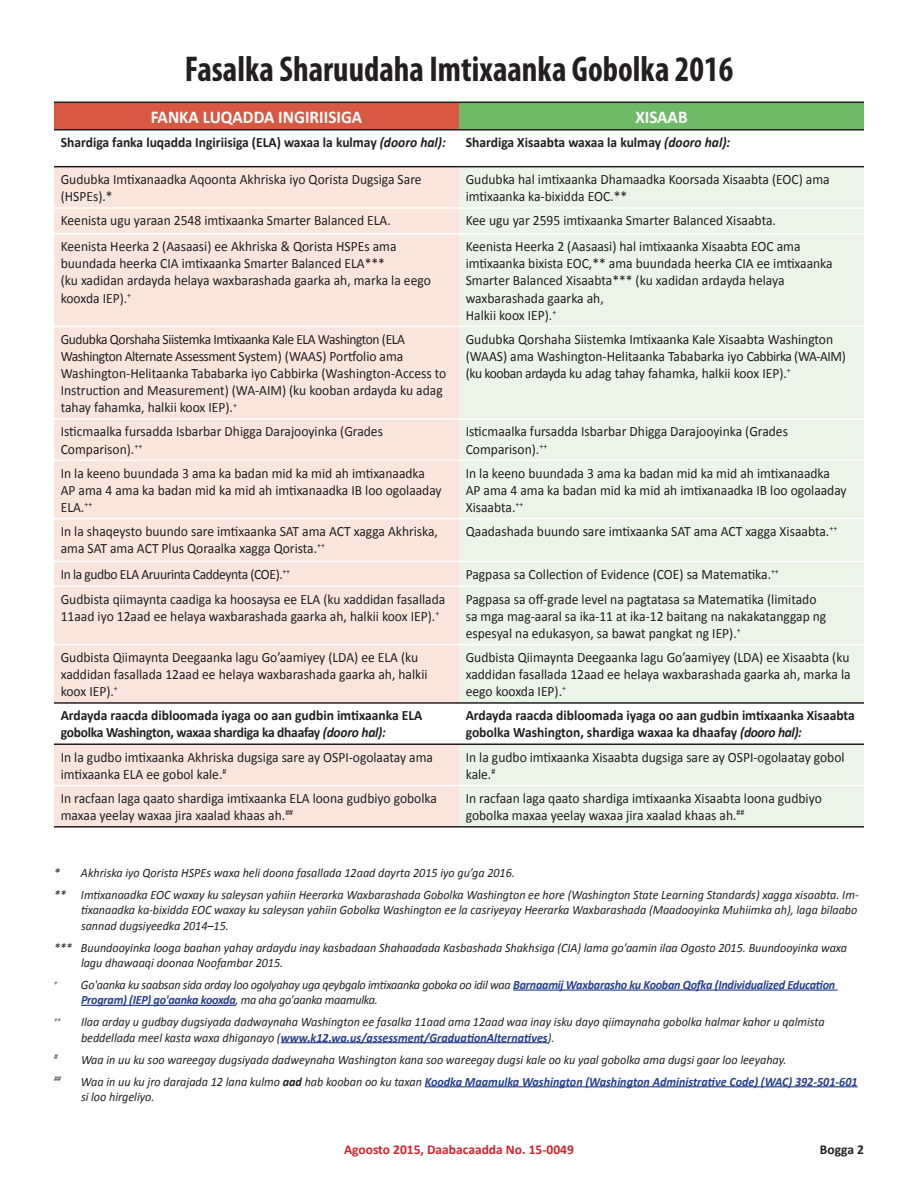
<style>
.page{position:relative;width:918px;height:1188px;background:#fff}
.page>*{position:absolute;margin:0;border:0;box-sizing:border-box;transform-origin:0 0}
.t1{font:700 condensed 36px "Myriad Pro";color:#231f20;scale:.95 1}
.t2{font:700 18px "Calibri";color:#fff;scale:.95 1}
.t3{font:14.25px/17.1px "Calibri";color:#231f20;scale:.95 1}
.t4{font:700 14.25px/17.1px "Calibri";color:#231f20;scale:.95 1}
.t5{font:14.25px "Calibri";letter-spacing:-.03em;color:#231f20;scale:.95 1}
.t6{font:700 13.5px "Calibri";color:#d1232a}
.t7{font:700 13.5px "Calibri";color:#231f20}
.t8{font:italic 12.75px/15.3px "Calibri";color:#231f20;scale:.95 1}
.t9{font:italic 12.75px/15.3px "Calibri";letter-spacing:-.02em;color:#231f20;scale:.95 1}
.t10{font:italic 700 12.75px/15.3px "Calibri";color:#253f8e;scale:.95 1}
.t11{font:italic 7.5px "Calibri";color:#231f20;scale:.95 1}
.s1{font-style:italic}
.s2{font-weight:700;color:#253f8e}
.s3{font-weight:400;color:#231f20}
.s4{color:#231f20}
</style>
<div class="page">
<div style="left:54px;top:102px;width:405px;height:28px;background:#d95842"></div>
<div style="left:459px;top:102px;width:405px;height:28px;background:#6eba66"></div>
<svg style="left:54px;top:165px;width:810px;height:1px"></svg>
<svg style="left:54px;top:167px;width:405px;height:659px;fill:#f9e5dc"></svg>
<div style="left:459px;top:167px;width:405px;height:659px;background:#eaf4e7"></div>
<hr style="left:54px;top:207px;width:405px;height:2px;background:#fff">
<hr style="left:459px;top:207px;width:405px;height:2px;background:#fff">
<hr style="left:54px;top:166px;width:405px;height:1px;background:#231f20">
<hr style="left:459px;top:166px;width:405px;height:1px;background:#231f20">
<hr style="left:54px;top:102px;width:405px;height:1px;background:#231f20">
<hr style="left:459px;top:102px;width:405px;height:1px;background:#231f20">
<hr style="left:54px;top:129px;width:405px;height:2px;background:#231f20">
<hr style="left:459px;top:129px;width:405px;height:2px;background:#231f20">
<hr style="left:54px;top:702px;width:405px;height:2px;background:#231f20">
<hr style="left:459px;top:702px;width:405px;height:2px;background:#231f20">
<hr style="left:54px;top:743px;width:405px;height:2px;background:#231f20">
<hr style="left:459px;top:743px;width:405px;height:2px;background:#231f20">
<hr style="left:54px;top:785px;width:405px;height:1px;background:#fff">
<hr style="left:459px;top:785px;width:405px;height:1px;background:#fff">
<hr style="left:54px;top:826px;width:405px;height:2px;background:#231f20">
<hr style="left:459px;top:826px;width:405px;height:2px;background:#231f20">
<hr style="left:54px;top:233px;width:405px;height:2px;background:#fff">
<hr style="left:459px;top:233px;width:405px;height:2px;background:#fff">
<hr style="left:54px;top:326px;width:405px;height:1px;background:#fff">
<hr style="left:459px;top:326px;width:405px;height:1px;background:#fff">
<hr style="left:54px;top:418px;width:405px;height:2px;background:#fff">
<hr style="left:459px;top:418px;width:405px;height:2px;background:#fff">
<hr style="left:54px;top:460px;width:405px;height:1px;background:#fff">
<hr style="left:459px;top:460px;width:405px;height:1px;background:#fff">
<hr style="left:54px;top:518px;width:405px;height:1px;background:#fff">
<hr style="left:459px;top:518px;width:405px;height:1px;background:#fff">
<hr style="left:54px;top:561px;width:405px;height:1px;background:#fff">
<hr style="left:459px;top:561px;width:405px;height:1px;background:#fff">
<hr style="left:54px;top:585px;width:405px;height:2px;background:#fff">
<hr style="left:459px;top:585px;width:405px;height:2px;background:#fff">
<hr style="left:54px;top:644px;width:405px;height:1px;background:#fff">
<hr style="left:459px;top:644px;width:405px;height:1px;background:#fff">
<hr style="left:513px;top:989px;width:325px;height:2px;background:#253f8e">
<hr style="left:81px;top:1005px;width:155px;height:1px;background:#253f8e">
<hr style="left:281px;top:1042px;width:267px;height:1px;background:#253f8e">
<hr style="left:425px;top:1086px;width:433px;height:1px;background:#253f8e">
<p class="t1" style="left:185px;top:47px;width:579px">Fasalka Sharuudaha Imtixaanka Gobolka 2016</p>
<p class="t2" style="left:151px;top:105px;width:224px">FANKA LUQADDA INGIRIISIGA</p>
<p class="t2" style="left:635px;top:105px;width:56px">XISAAB</p>
<p class="t4" style="left:61px;top:134px;width:407px">Shardiga fanka luqadda Ingiriisiga (ELA) waxaa la kulmay <span class="s1">(dooro hal):</span></p>
<p class="t4" style="left:466px;top:134px;width:280px">Shardiga Xisaabta waxaa la kulmay <span class="s1">(dooro hal):</span></p>
<p class="t3" style="left:61px;top:171px;width:381px">Gudubka Imtixanaadka Aqoonta Akhriska iyo Qorista Dugsiga Sare (HSPEs).*</p>
<p class="t3" style="left:466px;top:171px;width:385px">Gudubka hal imtixaanka Dhamaadka Koorsada Xisaabta (EOC) ama imtixaanka ka-bixidda EOC.**</p>
<p class="t3" style="left:61px;top:212px;width:349px">Keenista ugu yaraan 2548 imtixaanka Smarter Balanced ELA.</p>
<p class="t3" style="left:466px;top:212px;width:328px">Kee ugu yar 2595 imtixaanka Smarter Balanced Xisaabta.</p>
<p class="t3" style="left:61px;top:238px;width:391px">Keenista Heerka 2 (Aasaasi) ee Akhriska &amp; Qorista HSPEs ama buundada heerka CIA imtixaanka Smarter Balanced ELA***<br>(ku xadidan ardayda helaya waxbarashada gaarka ah, marka la eego kooxda IEP).<sup>+</sup></p>
<p class="t3" style="left:466px;top:238px;width:388px">Keenista Heerka 2 (Aasaasi) hal imtixaanka Xisaabta EOC ama imtixaanka bixista EOC,** ama buundada heerka CIA ee imtixaanka Smarter Balanced Xisaabta*** (ku xadidan ardayda helaya waxbarashada gaarka ah,<br>Halkii koox IEP).<sup>+</sup></p>
<p class="t3" style="left:61px;top:331px;width:408px">Gudubka Qorshaha Siistemka Imtixaanka Kale ELA Washington (ELA Washington Alternate Assessment System) (WAAS) Portfolio ama Washington-Helitaanka Tababarka iyo Cabbirka (Washington-Access to Instruction and Measurement) (WA-AIM) (ku kooban ardayda ku adag tahay fahamka, halkii koox IEP).<sup>+</sup></p>
<p class="t3" style="left:466px;top:331px;width:402px">Gudubka Qorshaha Siistemka Imtixaanka Kale Xisaabta Washington (WAAS) ama Washington-Helitaanka Tababarka iyo Cabbirka (WA-AIM) (ku kooban ardayda ku adag tahay fahamka, halkii koox IEP).<sup>+</sup></p>
<p class="t3" style="left:61px;top:423px;width:341px">Isticmaalka fursadda Isbarbar Dhigga Darajooyinka (Grades<br>Comparison).<sup>++</sup></p>
<p class="t3" style="left:466px;top:423px;width:341px">Isticmaalka fursadda Isbarbar Dhigga Darajooyinka (Grades<br>Comparison).<sup>++</sup></p>
<p class="t3" style="left:61px;top:465px;width:403px">In la keeno buundada 3 ama ka badan mid ka mid ah imtixanaadka<br>AP ama 4 ama ka badan mid ka mid ah imtixanaadka IB loo ogolaaday<br>ELA.<sup>++</sup></p>
<p class="t3" style="left:466px;top:465px;width:403px">In la keeno buundada 3 ama ka badan mid ka mid ah imtixanaadka<br>AP ama 4 ama ka badan mid ka mid ah imtixanaadka IB loo ogolaaday<br>Xisaabta.<sup>++</sup></p>
<p class="t3" style="left:61px;top:523px;width:399px">In la shaqeysto buundo sare imtixaanka SAT ama ACT xagga Akhriska, ama SAT ama ACT Plus Qoraalka xagga Qorista.<sup>++</sup></p>
<p class="t3" style="left:466px;top:523px;width:393px">Qaadashada buundo sare imtixaanka SAT ama ACT xagga Xisaabta.<sup>++</sup></p>
<p class="t5" style="left:61px;top:565px;width:243px">In la gudbo ELA Aruurinta Caddeynta (COE).<sup>++</sup></p>
<p class="t3" style="left:466px;top:566px;width:331px">Pagpasa sa Collection of Evidence (COE) sa Matematika.<sup>++</sup></p>
<p class="t3" style="left:61px;top:590px;width:406px">Gudbista qiimaynta caadiga ka hoosaysa ee ELA (ku xaddidan fasallada<br>11aad iyo 12aad ee helaya waxbarashada gaarka ah, halkii koox IEP).<sup>+</sup></p>
<p class="t3" style="left:466px;top:590px;width:381px">Pagpasa sa off-grade level na pagtatasa sa Matematika (limitado sa mga mag-aaral sa ika-11 at ika-12 baitang na nakakatanggap ng espesyal na edukasyon, sa bawat pangkat ng IEP).<sup>+</sup></p>
<p class="t3" style="left:61px;top:649px;width:388px">Gudbista Qiimaynta Deegaanka lagu Go’aamiyey (LDA) ee ELA (ku xaddidan fasallada 12aad ee helaya waxbarashada gaarka ah, halkii koox IEP).<sup>+</sup></p>
<p class="t3" style="left:466px;top:649px;width:407px;text-align:justify">Gudbista Qiimaynta Deegaanka lagu Go’aamiyey (LDA) ee Xisaabta (ku xaddidan fasallada 12aad ee helaya waxbarashada gaarka ah, marka la eego kooxda IEP).<sup>+</sup></p>
<p class="t4" style="left:61px;top:707px;width:382px">Ardayda raacda dibloomada iyaga oo aan gudbin imtixaanka ELA gobolka Washington, waxaa shardiga ka dhaafay <span class="s1">(dooro hal):</span></p>
<p class="t4" style="left:466px;top:707px;width:411px">Ardayda raacda dibloomada iyaga oo aan gudbin imtixaanka Xisaabta gobolka Washington, shardiga waxaa ka dhaafay <span class="s1">(dooro hal):</span></p>
<p class="t3" style="left:61px;top:748px;width:393px">In la gudbo imtixaanka Akhriska dugsiga sare ay OSPI-ogolaatay ama imtixaanka ELA ee gobol kale.<sup>#</sup></p>
<p class="t3" style="left:466px;top:748px;width:400px">In la gudbo imtixaanka Xisaabta dugsiga sare ay OSPI-ogolaatay gobol kale.<sup>#</sup></p>
<p class="t3" style="left:61px;top:790px;width:397px">In racfaan laga qaato shardiga imtixaanka ELA loona gudbiyo gobolka maxaa yeelay waxaa jira xaalad khaas ah.<sup>##</sup></p>
<p class="t3" style="left:466px;top:790px;width:376px">In racfaan laga qaato shardiga imtixaanka Xisaabta loona gudbiyo gobolka maxaa yeelay waxaa jira xaalad khaas ah.<sup>##</sup></p>
<p class="t8" style="left:54px;top:865px;width:487px">* Akhriska iyo Qorista HSPEs waxa heli doona fasallada 12aad dayrta 2015 iyo gu’ga 2016.</p>
<p class="t8" style="left:81px;top:887px;width:820px;text-align:justify;text-indent:-27px">** Imtixanaadka EOC waxay ku saleysan yahiin Heerarka Waxbarashada Gobolka Washington ee hore (Washington State Learning Standards) xagga xisaabta. Im&shy;tixanaadka ka-bixidda EOC waxay ku saleysan yahiin Gobolka Washington ee la casriyeyay Heerarka Waxbarashada (Maadooyinka Muhiimka ah), laga bilaabo sannad dugsiyeedka 2014–15.</p>
<p class="t8" style="left:81px;top:939px;width:808px;text-indent:-27px">*** Buundooyinka looga baahan yahay ardaydu inay kasbadaan Shahaadada Kasbashada Shakhsiga (CIA) lama go’aamin ilaa Ogosto 2015. Buundooyinka waxa lagu dhawaaqi doonaa Noofambar 2015.</p>
<p class="t11" style="left:54px;top:977px;width:5px">+</p>
<p class="t9" style="left:81px;top:977px;width:796px">Go'aanka ku saabsan sida arday loo ogolyahay uga qeybgalo imtixaanka goboka oo idil waa <span class="s2">Barnaamij Waxbarasho ku Kooban Qofka (Individualized Education<br>Program) (IEP) go'aanka kooxda</span>, ma aha go'aanka maamulka.</p>
<p class="t11" style="left:54px;top:1014px;width:9px">++</p>
<p class="t8" style="left:81px;top:1014px;width:784px">Ilaa arday u gudbay dugsiyada dadwaynaha Washington ee fasalka 11aad ama 12aad waa inay isku dayo qiimaynaha gobolka halmar kahor u qalmista beddellada meel kasta waxa dhiganayo (<span class="s2">www.k12.wa.us/assessment/GraduationAlternatives</span>).</p>
<p class="t11" style="left:54px;top:1052px;width:5px">#</p>
<p class="t8" style="left:81px;top:1051px;width:744px">Waa in uu ku soo wareegay dugsiyada dadweynaha Washington kana soo wareegay dugsi kale oo ku yaal gobolka ama dugsi gaar loo leeyahay.</p>
<p class="t11" style="left:54px;top:1074px;width:9px">##</p>
<p class="t10" style="left:81px;top:1074px;width:819px"><span class="s3">Waa in uu ku jro darajada 12 lana kulmo</span> <span class="s4">aad</span> <span class="s3">hab kooban oo ku taxan</span> Koodka Maamulka Washington (Washington Administrative Code) (WAC) 392-501-601 <span class="s3">si loo hirgeliyo.</span></p>
<p class="t6" style="left:344px;top:1141px;width:231px">Agoosto 2015, Daabacaadda No. 15-0049</p>
<p class="t7" style="left:820px;top:1141px;width:46px">Bogga 2</p>
</div>
